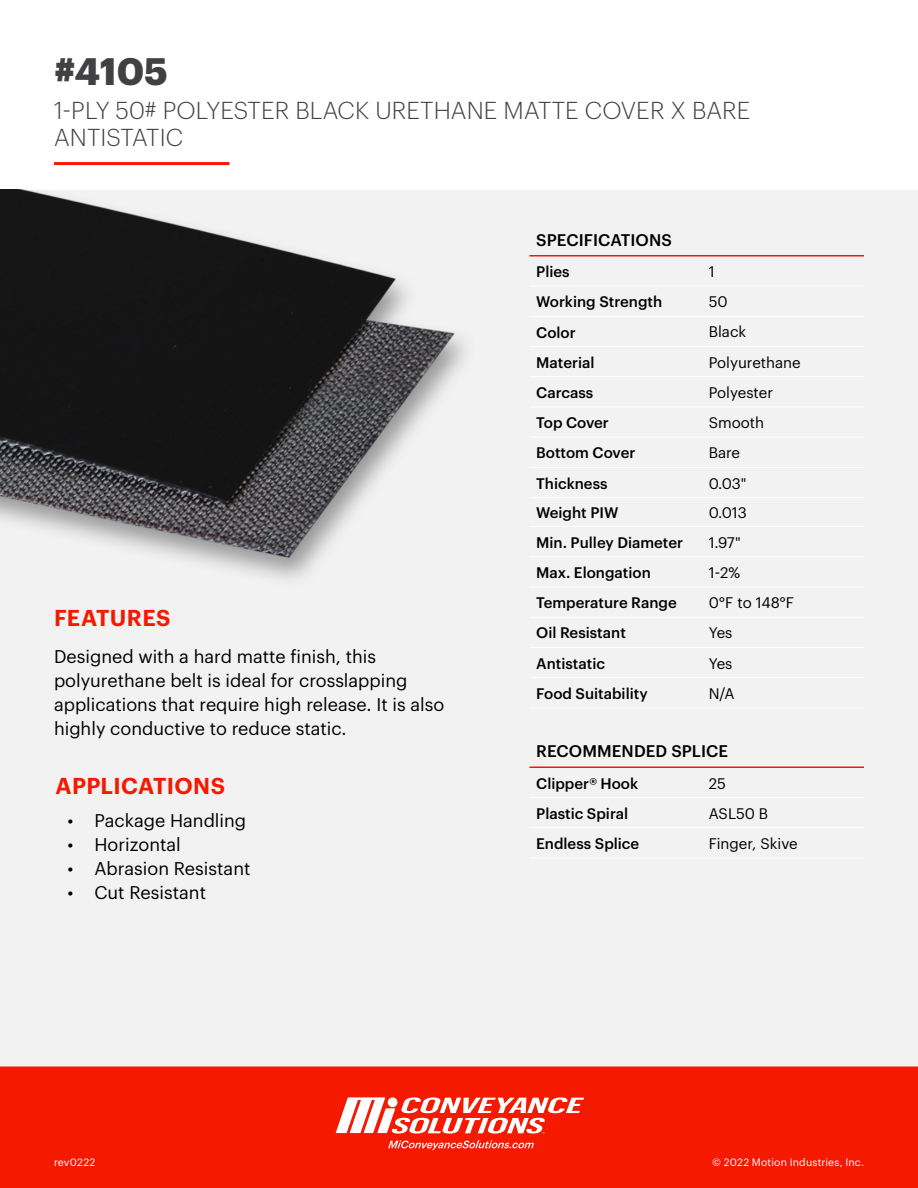
<style>
.page{position:relative;width:918px;height:1188px;background:#fff}
.page>*{position:absolute;margin:0;border:0;box-sizing:border-box;transform-origin:0 0}
.Flyer_Heading{font:700 37.5px "Graphik";color:#414042}
.Flyer_Subheading{font:300 24px/27px "Graphik";letter-spacing:.005em;color:#414042}
.HEADER_-_RED{font:600 22.5px "Graphik";letter-spacing:.015em;color:#f51900}
.Body_Paragraph{font:18px/24px "Graphik";color:#000}
.Table_Header{font:500 16.5px "Graphik";letter-spacing:.005em;color:#000}
.Table_Body{font:500 15px "Graphik";color:#000}
.Table_Body-2{font:15px "Graphik";color:#000}
.t1{font:10.5px "Graphik";letter-spacing:.015em;color:#fff}
</style>
<div class="page">
<div style="left:0;top:190px;width:918px;height:881px;background:#f2f2f2"></div>
<div style="left:0;top:1066px;width:918px;height:122px;background:#f51900"></div>
<svg style="left:388px;top:1140px;width:146px;height:10px"></svg>
<svg style="left:336px;top:1097px;width:248px;height:37px"></svg>
<img style="left:0;top:189px;width:466px;height:391px">
<hr style="left:54px;top:162px;width:176px;height:3px;background:#f51900">
<hr style="left:529px;top:797px;width:173px;height:1px;background:#fff">
<hr style="left:529px;top:827px;width:173px;height:1px;background:#fff">
<hr style="left:529px;top:766px;width:173px;height:2px;background:#f51900">
<hr style="left:702px;top:766px;width:162px;height:2px;background:#f51900">
<hr style="left:702px;top:797px;width:162px;height:1px;background:#fff">
<hr style="left:702px;top:827px;width:162px;height:1px;background:#fff">
<hr style="left:529px;top:858px;width:173px;height:1px;background:#fff">
<hr style="left:702px;top:858px;width:162px;height:1px;background:#fff">
<hr style="left:529px;top:286px;width:173px;height:1px;background:#fff">
<hr style="left:529px;top:316px;width:173px;height:1px;background:#fff">
<hr style="left:529px;top:346px;width:173px;height:1px;background:#fff">
<hr style="left:529px;top:376px;width:173px;height:1px;background:#fff">
<hr style="left:529px;top:407px;width:173px;height:1px;background:#fff">
<hr style="left:529px;top:437px;width:173px;height:1px;background:#fff">
<hr style="left:529px;top:467px;width:173px;height:1px;background:#fff">
<hr style="left:529px;top:497px;width:173px;height:1px;background:#fff">
<hr style="left:529px;top:526px;width:173px;height:1px;background:#fff">
<hr style="left:529px;top:556px;width:173px;height:1px;background:#fff">
<hr style="left:529px;top:255px;width:173px;height:1px;background:#f51900">
<hr style="left:702px;top:255px;width:162px;height:1px;background:#f51900">
<hr style="left:529px;top:587px;width:173px;height:1px;background:#fff">
<hr style="left:529px;top:617px;width:173px;height:1px;background:#fff">
<hr style="left:529px;top:647px;width:173px;height:1px;background:#fff">
<hr style="left:529px;top:677px;width:173px;height:1px;background:#fff">
<hr style="left:702px;top:286px;width:162px;height:1px;background:#fff">
<hr style="left:702px;top:316px;width:162px;height:1px;background:#fff">
<hr style="left:702px;top:346px;width:162px;height:1px;background:#fff">
<hr style="left:702px;top:376px;width:162px;height:1px;background:#fff">
<hr style="left:702px;top:407px;width:162px;height:1px;background:#fff">
<hr style="left:702px;top:437px;width:162px;height:1px;background:#fff">
<hr style="left:702px;top:467px;width:162px;height:1px;background:#fff">
<hr style="left:702px;top:497px;width:162px;height:1px;background:#fff">
<hr style="left:702px;top:526px;width:162px;height:1px;background:#fff">
<hr style="left:702px;top:556px;width:162px;height:1px;background:#fff">
<hr style="left:702px;top:587px;width:162px;height:1px;background:#fff">
<hr style="left:702px;top:617px;width:162px;height:1px;background:#fff">
<hr style="left:702px;top:647px;width:162px;height:1px;background:#fff">
<hr style="left:702px;top:677px;width:162px;height:1px;background:#fff">
<hr style="left:529px;top:708px;width:173px;height:1px;background:#fff">
<hr style="left:702px;top:708px;width:162px;height:1px;background:#fff">
<p class="Flyer_Heading" style="left:54px;top:42px;width:115px">#4105</p>
<p class="Flyer_Subheading" style="left:54px;top:95px;width:698px">1-PLY 50# POLYESTER BLACK URETHANE MATTE COVER X BARE<br>ANTISTATIC</p>
<p class="HEADER_-_RED" style="left:54px;top:601px;width:118px">FEATURES</p>
<p class="Body_Paragraph" style="left:54px;top:643px;width:392px">Designed with a hard matte finish, this polyurethane belt is ideal for crosslapping applications that require high release. It is also highly conductive to reduce static.</p>
<p class="HEADER_-_RED" style="left:56px;top:768px;width:171px">APPLICATIONS</p>
<p class="Body_Paragraph" style="left:68px;top:807px;width:180px">• Package Handling</p>
<p class="Body_Paragraph" style="left:68px;top:831px;width:115px">• Horizontal</p>
<p class="Body_Paragraph" style="left:68px;top:855px;width:185px">• Abrasion Resistant</p>
<p class="Body_Paragraph" style="left:68px;top:879px;width:140px">• Cut Resistant</p>
<p class="Table_Header" style="left:536px;top:227px;width:137px">SPECIFICATIONS</p>
<p class="Table_Body" style="left:536px;top:260px;width:35px">Plies</p>
<p class="Table_Body-2" style="left:709px;top:260px;width:7px">1</p>
<p class="Table_Body" style="left:536px;top:290px;width:127px">Working Strength</p>
<p class="Table_Body-2" style="left:709px;top:291px;width:20px">50</p>
<p class="Table_Body" style="left:536px;top:321px;width:41px">Color</p>
<p class="Table_Body-2" style="left:709px;top:321px;width:39px">Black</p>
<p class="Table_Body" style="left:536px;top:351px;width:60px">Material</p>
<p class="Table_Body-2" style="left:709px;top:351px;width:94px">Polyurethane</p>
<p class="Table_Body" style="left:536px;top:381px;width:59px">Carcass</p>
<p class="Table_Body-2" style="left:709px;top:381px;width:66px">Polyester</p>
<p class="Table_Body" style="left:536px;top:411px;width:74px">Top Cover</p>
<p class="Table_Body-2" style="left:709px;top:412px;width:57px">Smooth</p>
<p class="Table_Body" style="left:536px;top:442px;width:101px">Bottom Cover</p>
<p class="Table_Body-2" style="left:709px;top:442px;width:33px">Bare</p>
<p class="Table_Body" style="left:536px;top:472px;width:73px">Thickness</p>
<p class="Table_Body-2" style="left:709px;top:472px;width:39px">0.03"</p>
<p class="Table_Body" style="left:536px;top:501px;width:84px">Weight PIW</p>
<p class="Table_Body-2" style="left:709px;top:502px;width:40px">0.013</p>
<p class="Table_Body" style="left:536px;top:531px;width:148px">Min. Pulley Diameter</p>
<p class="Table_Body-2" style="left:709px;top:531px;width:33px">1.97"</p>
<p class="Table_Body" style="left:536px;top:561px;width:116px">Max. Elongation</p>
<p class="Table_Body-2" style="left:709px;top:561px;width:33px">1-2%</p>
<p class="Table_Body" style="left:536px;top:591px;width:142px">Temperature Range</p>
<p class="Table_Body-2" style="left:709px;top:592px;width:87px">0°F to 148°F</p>
<p class="Table_Body" style="left:536px;top:622px;width:91px">Oil Resistant</p>
<p class="Table_Body-2" style="left:709px;top:622px;width:25px">Yes</p>
<p class="Table_Body" style="left:536px;top:652px;width:70px">Antistatic</p>
<p class="Table_Body-2" style="left:709px;top:652px;width:25px">Yes</p>
<p class="Table_Body" style="left:536px;top:682px;width:113px">Food Suitability</p>
<p class="Table_Body-2" style="left:709px;top:682px;width:27px">N/A</p>
<p class="Table_Header" style="left:536px;top:739px;width:193px">RECOMMENDED SPLICE</p>
<p class="Table_Body" style="left:536px;top:772px;width:104px">Clipper® Hook</p>
<p class="Table_Body-2" style="left:709px;top:772px;width:19px">25</p>
<p class="Table_Body" style="left:536px;top:802px;width:94px">Plastic Spiral</p>
<p class="Table_Body-2" style="left:709px;top:802px;width:61px">ASL50 B</p>
<p class="Table_Body" style="left:536px;top:832px;width:105px">Endless Splice</p>
<p class="Table_Body-2" style="left:709px;top:832px;width:90px">Finger, Skive</p>
<p class="t1" style="left:54px;top:1154px;width:43px">rev0222</p>
<p class="t1" style="left:712px;top:1154px;width:153px">© 2022 Motion Industries, Inc.</p>
</div>
